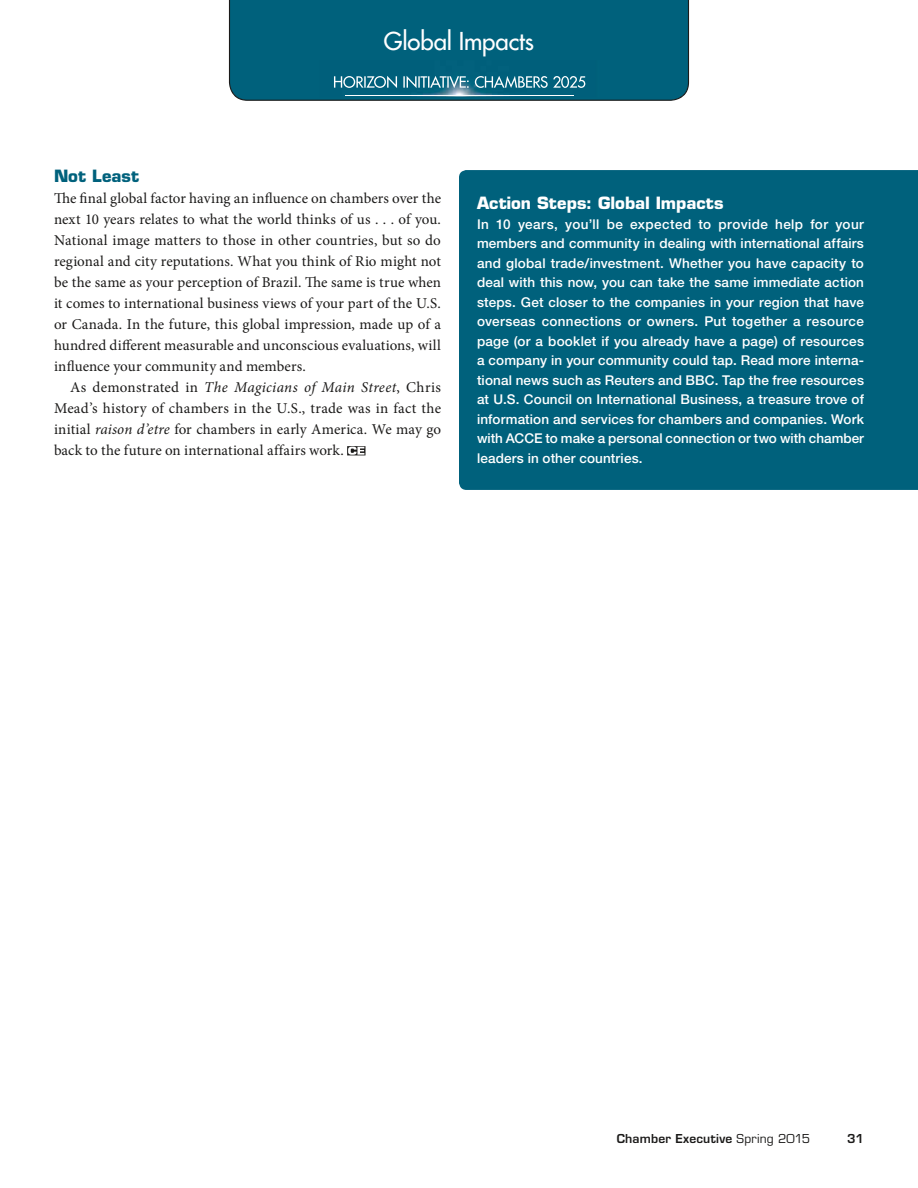
<style>
.page{position:relative;width:918px;height:1188px;background:#fff}
.page>*{position:absolute;margin:0;border:0;box-sizing:border-box;transform-origin:0 0}
.t1{font:500 24px "Futura Std";letter-spacing:-.01em;color:#fff}
.t2{font:700 16.5px "Eurostile LT Std";color:#fff}
.t3{font:700 16.5px "Eurostile LT Std";color:#00617c}
.t4{font:15px/21px "Minion Pro";letter-spacing:.005em;color:#1b1a19;text-align:justify}
.t5{font:500 13.5px/19.5px "Helvetica Neue LT Std";letter-spacing:.005em;color:#fff;text-align:justify}
.t6{font:600 12px "Eurostile LT Std";letter-spacing:.015em;color:#1b1a19}
.s1{font-style:italic}
.s2{font-weight:400}
</style>
<div class="page">
<div style="left:459px;top:170px;width:459px;height:320px;background:#00617c"></div>
<svg style="left:347px;top:446px;width:19px;height:9px"></svg>
<div style="left:229px;top:0;width:460px;height:101px;background:#00617c"></div>
<div style="left:320px;top:60px;width:279px;height:37px;background:#005f7b"></div>
<img style="left:334px;top:76px;width:251px;height:12px">
<img style="left:345px;top:95px;width:229px;height:1px">
<h1 class="t1" style="left:384px;top:27px;width:152px">Global Impacts</h1>
<p class="t3" style="left:54px;top:166px;width:87px">Not Least</p>
<p class="t4" style="left:54px;top:188px;width:389px">The final global factor having an influence on chambers over the next 10 years relates to what the world thinks of us . . . of you.<br>National image matters to those in other countries, but so do regional and city reputations. What you think of Rio might not be the same as your perception of Brazil. The same is true when it comes to international business views of your part of the U.S. or Canada. In the future, this global impression, made up of a hundred different measurable and unconscious evaluations, will influence your community and members.</p>
<p class="t4" style="left:54px;top:377px;width:389px;text-indent:16px">As demonstrated in <span class="s1">The Magicians of Main Street</span>, Chris Mead’s history of chambers in the U.S., trade was in fact the initial <span class="s1">raison d’etre</span> for chambers in early America. We may go back to the future on international affairs work.</p>
<p class="t2" style="left:477px;top:193px;width:248px">Action Steps: Global Impacts</p>
<p class="t5" style="left:477px;top:214px;width:389px">In 10 years, you’ll be expected to provide help for your members and community in dealing with international affairs and global trade/investment. Whether you have capacity to deal with this now, you can take the same immediate action steps. Get closer to the companies in your region that have overseas connections or owners. Put together a resource page (or a booklet if you already have a page) of resources a company in your community could tap. Read more interna&shy;tional news such as Reuters and BBC. Tap the free resources at U.S. Council on International Business, a treasure trove of information and services for chambers and companies. Work with ACCE to make a personal connection or two with chamber leaders in other countries.</p>
<p class="t6" style="left:617px;top:1131px;width:195px">Chamber Executive <span class="s2">Spring 2015</span></p>
<p class="t6" style="left:847px;top:1131px;width:18px">31</p>
</div>
